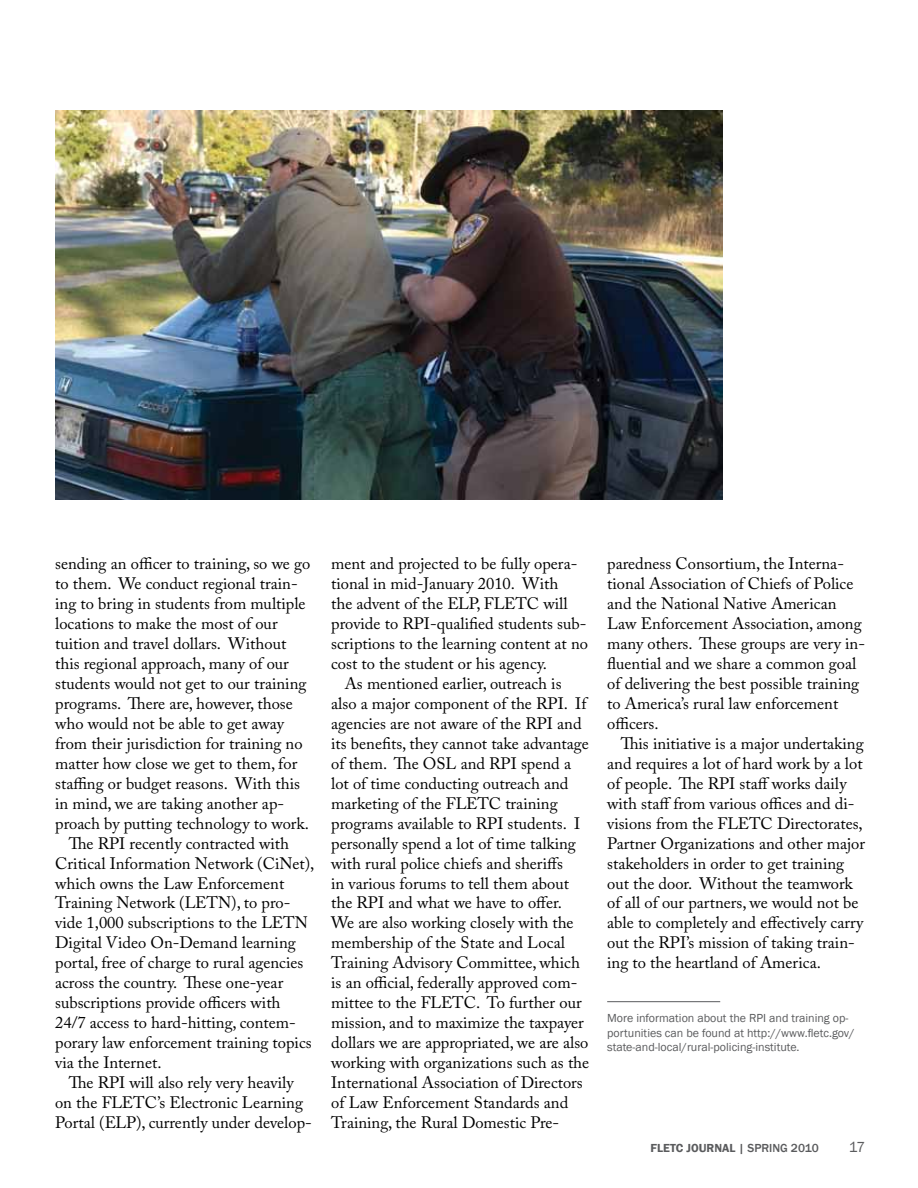
<style>
.page{position:relative;width:918px;height:1188px;background:#fff}
.page>*{position:absolute;margin:0;border:0;box-sizing:border-box;transform-origin:0 0}
.Paragraph_Indent{font:16.5px/20px "Adobe Caslon Pro";color:#000}
.t1{font:15px "Franklin Gothic";color:#5a5b5d}
.Paragraph_Indent-2{font:12px/14.4px "Franklin Gothic";color:#5a5b5d}
.t2{font:600 12px "Franklin Gothic";color:#5a5b5d}
.s1{font-weight:500}
</style>
<div class="page">
<hr style="left:607px;top:1001px;width:113px;height:1px;background:#5a5b5d">
<img style="left:55px;top:110px;width:668px;height:389px">
<p class="Paragraph_Indent" style="left:55px;top:554px;width:257px">sending an officer to training, so we go to them. We conduct regional train&shy;ing to bring in students from multiple locations to make the most of our tuition and travel dollars. Without this regional approach, many of our students would not get to our training programs. There are, however, those who would not be able to get away from their jurisdiction for training no matter how close we get to them, for staffing or budget reasons. With this in mind, we are taking another ap&shy;proach by putting technology to work.</p>
<p class="Paragraph_Indent" style="left:55px;top:833px;width:261px;text-indent:14px">The RPI recently contracted with Critical Information Network (CiNet), which owns the Law Enforcement Training Network (LETN), to pro&shy;vide 1,000 subscriptions to the LETN Digital Video On-Demand learning portal, free of charge to rural agencies across the country. These one-year subscriptions provide officers with 24/7 access to hard-hitting, contem&shy;porary law enforcement training topics via the Internet.</p>
<p class="Paragraph_Indent" style="left:55px;top:1072px;width:258px;text-align:center">The RPI will also rely very heavily<br>on the FLETC’s Electronic Learning<br>Portal (ELP), currently under develop-</p>
<p class="Paragraph_Indent" style="left:331px;top:554px;width:258px">ment and projected to be fully opera&shy;tional in mid-January 2010. With<br>the advent of the ELP, FLETC will provide to RPI-qualified students sub&shy;scriptions to the learning content at no cost to the student or his agency.</p>
<p class="Paragraph_Indent" style="left:331px;top:673px;width:259px;text-indent:14px">As mentioned earlier, outreach is also a major component of the RPI. If agencies are not aware of the RPI and its benefits, they cannot take advantage of them. The OSL and RPI spend a lot of time conducting outreach and marketing of the FLETC training programs available to RPI students. I personally spend a lot of time talking with rural police chiefs and sheriffs<br>in various forums to tell them about the RPI and what we have to offer.<br>We are also working closely with the membership of the State and Local Training Advisory Committee, which is an official, federally approved com&shy;mittee to the FLETC. To further our mission, and to maximize the taxpayer dollars we are appropriated, we are also working with organizations such as the International Association of Directors of Law Enforcement Standards and Training, the Rural Domestic Pre-</p>
<p class="Paragraph_Indent" style="left:607px;top:554px;width:259px">paredness Consortium, the Interna&shy;tional Association of Chiefs of Police and the National Native American Law Enforcement Association, among many others. These groups are very in&shy;fluential and we share a common goal of delivering the best possible training to America’s rural law enforcement officers.</p>
<p class="Paragraph_Indent" style="left:607px;top:733px;width:259px;text-indent:14px">This initiative is a major undertaking and requires a lot of hard work by a lot of people. The RPI staff works daily with staff from various offices and di&shy;visions from the FLETC Directorates, Partner Organizations and other major stakeholders in order to get training out the door. Without the teamwork of all of our partners, we would not be able to completely and effectively carry out the RPI’s mission of taking train&shy;ing to the heartland of America.</p>
<p class="Paragraph_Indent-2" style="left:607px;top:1011px;width:249px">More information about the RPI and training op&shy;portunities can be found at http://www.fletc.gov/ state-and-local/rural-policing-institute.</p>
<p class="t2" style="left:651px;top:1140px;width:170px">FLETC JOURNAL <span class="s1">| SPRING 2010</span></p>
<p class="t1" style="left:849px;top:1137px;width:18px">17</p>
</div>
